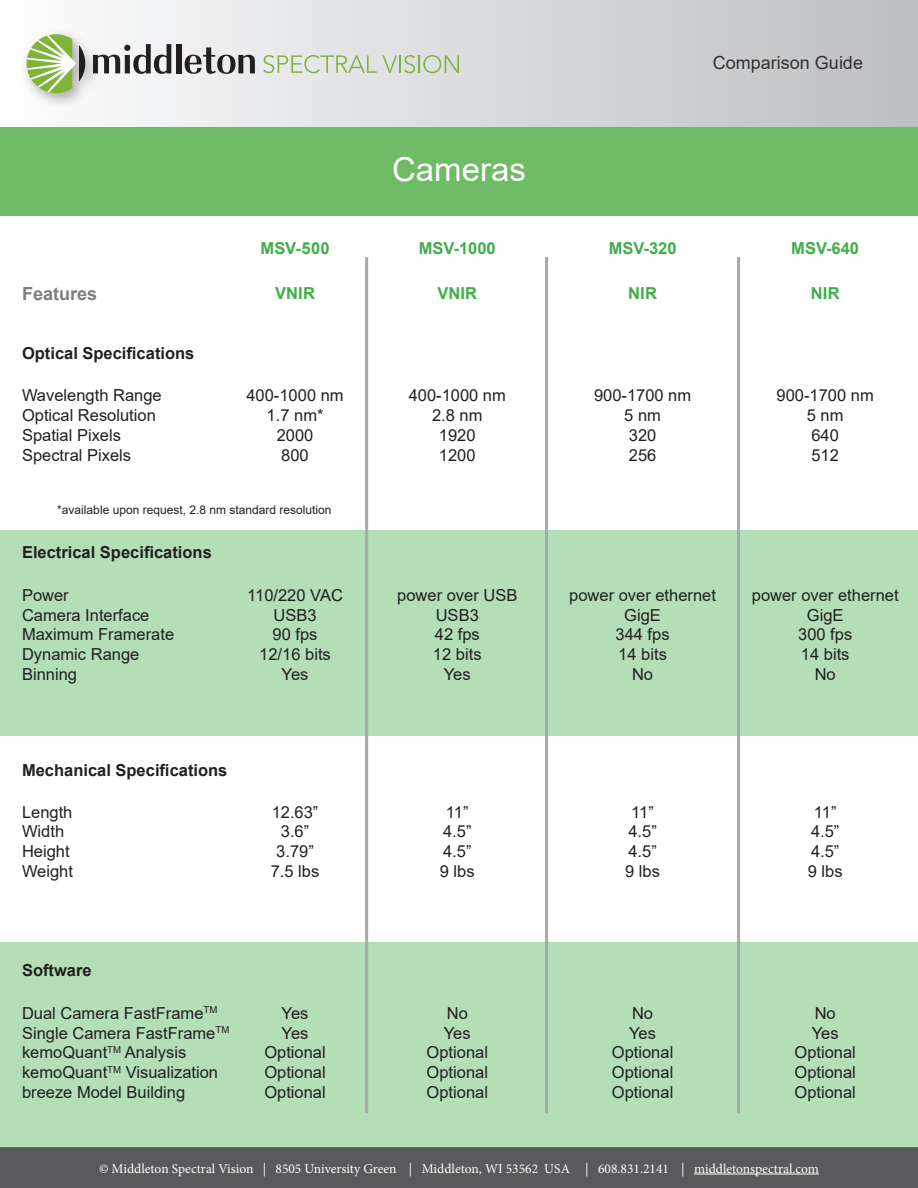
<style>
.page{position:relative;width:918px;height:1188px;background:#fff}
.page>*{position:absolute;margin:0;border:0;box-sizing:border-box;transform-origin:0 0}
.t1{font:33px "Arial";color:#fff}
.t2{font:18px "Arial";color:#333233}
.t3{font:700 18px "Arial";color:#7c7e81}
.t4{font:16.5px "Arial";color:#231f20}
.t5{font:700 16.5px "Arial";color:#231f20}
.t6{font:700 16.5px "Arial";color:#40ae49}
.t7{font:13.5px "Minion Pro";color:#fff}
.t8{font:12px "Arial";color:#231f20}
</style>
<div class="page">
<div style="left:0;top:1148px;width:918px;height:40px;background:#5a5a5d"></div>
<hr style="left:694px;top:1174px;width:125px;height:1px;background:#fff">
<div style="left:0;top:0;width:918px;height:127px;background:linear-gradient(to right,#fcfdfd,#bdbec1)"></div>
<div style="left:0;top:127px;width:918px;height:89px;background:#70bb68"></div>
<div style="left:21px;top:28px;width:80px;height:81px;background:#231f20;opacity:.35"></div>
<svg style="left:27px;top:34px;width:58px;height:59px"></svg>
<svg style="left:93px;top:44px;width:78px;height:30px"></svg>
<div style="left:176px;top:44px;width:5px;height:29px;background:#231f20"></div>
<svg style="left:185px;top:47px;width:70px;height:27px"></svg>
<svg style="left:263px;top:55px;width:196px;height:18px;background:#cad8bc"></svg>
<div style="left:0;top:530px;width:918px;height:206px;background:#b3deb6"></div>
<div style="left:0;top:942px;width:918px;height:206px;background:#b3deb6"></div>
<hr style="left:365px;top:257px;width:3px;height:856px;background:#a8a9ad">
<hr style="left:545px;top:257px;width:3px;height:856px;background:#a8a9ad">
<hr style="left:737px;top:257px;width:3px;height:856px;background:#a8a9ad">
<p class="t1" style="left:392px;top:147px;width:135px">Cameras</p>
<p class="t2" style="left:713px;top:51px;width:152px">Comparison Guide</p>
<p class="t3" style="left:22px;top:281px;width:77px">Features</p>
<p class="t5" style="left:22px;top:341px;width:174px">Optical Specifications</p>
<p class="t4" style="left:22px;top:384px;width:141px">Wavelength Range</p>
<p class="t4" style="left:22px;top:404px;width:135px">Optical Resolution</p>
<p class="t4" style="left:22px;top:424px;width:101px">Spatial Pixels</p>
<p class="t4" style="left:22px;top:443px;width:111px">Spectral Pixels</p>
<p class="t6" style="left:261px;top:236px;width:71px">MSV-500</p>
<p class="t6" style="left:419px;top:236px;width:79px">MSV-1000</p>
<p class="t6" style="left:609px;top:236px;width:69px">MSV-320</p>
<p class="t6" style="left:791px;top:236px;width:69px">MSV-640</p>
<p class="t6" style="left:275px;top:282px;width:41px">VNIR</p>
<p class="t6" style="left:437px;top:282px;width:41px">VNIR</p>
<p class="t6" style="left:628px;top:282px;width:30px">NIR</p>
<p class="t6" style="left:811px;top:282px;width:30px">NIR</p>
<p class="t4" style="left:246px;top:384px;width:99px">400-1000 nm</p>
<p class="t4" style="left:267px;top:404px;width:58px">1.7 nm*</p>
<p class="t4" style="left:277px;top:424px;width:38px">2000</p>
<p class="t4" style="left:281px;top:443px;width:29px">800</p>
<p class="t4" style="left:409px;top:384px;width:99px">400-1000 nm</p>
<p class="t4" style="left:432px;top:404px;width:52px">2.8 nm</p>
<p class="t4" style="left:439px;top:424px;width:38px">1920</p>
<p class="t4" style="left:439px;top:443px;width:38px">1200</p>
<p class="t4" style="left:594px;top:384px;width:99px">900-1700 nm</p>
<p class="t4" style="left:624px;top:404px;width:38px">5 nm</p>
<p class="t4" style="left:629px;top:424px;width:29px">320</p>
<p class="t4" style="left:629px;top:443px;width:29px">256</p>
<p class="t4" style="left:777px;top:384px;width:99px">900-1700 nm</p>
<p class="t4" style="left:807px;top:404px;width:38px">5 nm</p>
<p class="t4" style="left:811px;top:424px;width:29px">640</p>
<p class="t4" style="left:811px;top:443px;width:29px">512</p>
<p class="t8" style="left:57px;top:501px;width:276px">*available upon request, 2.8 nm standard resolution</p>
<p class="t5" style="left:22px;top:541px;width:191px">Electrical Specifications</p>
<p class="t4" style="left:22px;top:584px;width:48px">Power</p>
<p class="t4" style="left:22px;top:604px;width:129px">Camera Interface</p>
<p class="t4" style="left:22px;top:623px;width:154px">Maximum Framerate</p>
<p class="t4" style="left:22px;top:643px;width:119px">Dynamic Range</p>
<p class="t4" style="left:22px;top:663px;width:57px">Binning</p>
<p class="t4" style="left:247px;top:584px;width:97px">110/220 VAC</p>
<p class="t4" style="left:274px;top:604px;width:45px">USB3</p>
<p class="t4" style="left:273px;top:623px;width:46px">90 fps</p>
<p class="t4" style="left:259px;top:643px;width:73px">12/16 bits</p>
<p class="t4" style="left:282px;top:663px;width:28px">Yes</p>
<p class="t5" style="left:22px;top:758px;width:207px">Mechanical Specifications</p>
<p class="t4" style="left:22px;top:800px;width:52px">Length</p>
<p class="t4" style="left:22px;top:820px;width:44px">Width</p>
<p class="t4" style="left:22px;top:840px;width:49px">Height</p>
<p class="t4" style="left:22px;top:860px;width:53px">Weight</p>
<p class="t4" style="left:272px;top:800px;width:48px">12.63”</p>
<p class="t4" style="left:281px;top:820px;width:30px">3.6”</p>
<p class="t4" style="left:276px;top:840px;width:39px">3.79”</p>
<p class="t4" style="left:271px;top:860px;width:50px">7.5 lbs</p>
<p class="t5" style="left:22px;top:959px;width:71px">Software</p>
<p class="t4" style="left:22px;top:1002px;width:197px">Dual Camera FastFrame<sup>TM</sup></p>
<p class="t4" style="left:22px;top:1021px;width:209px">Single Camera FastFrame<sup>TM</sup></p>
<p class="t4" style="left:22px;top:1041px;width:166px">kemoQuant<sup>TM</sup> Analysis</p>
<p class="t4" style="left:22px;top:1061px;width:198px">kemoQuant<sup>TM</sup> Visualization</p>
<p class="t4" style="left:22px;top:1081px;width:165px">breeze Model Building</p>
<p class="t4" style="left:282px;top:1002px;width:28px">Yes</p>
<p class="t4" style="left:282px;top:1021px;width:28px">Yes</p>
<p class="t4" style="left:264px;top:1041px;width:63px">Optional</p>
<p class="t4" style="left:264px;top:1061px;width:63px">Optional</p>
<p class="t4" style="left:264px;top:1081px;width:63px">Optional</p>
<p class="t4" style="left:397px;top:584px;width:122px">power over USB</p>
<p class="t4" style="left:436px;top:604px;width:45px">USB3</p>
<p class="t4" style="left:435px;top:623px;width:46px">42 fps</p>
<p class="t4" style="left:433px;top:643px;width:50px">12 bits</p>
<p class="t4" style="left:444px;top:663px;width:28px">Yes</p>
<p class="t4" style="left:446px;top:800px;width:24px">11”</p>
<p class="t4" style="left:443px;top:820px;width:30px">4.5”</p>
<p class="t4" style="left:443px;top:840px;width:30px">4.5”</p>
<p class="t4" style="left:440px;top:860px;width:36px">9 lbs</p>
<p class="t4" style="left:447px;top:1002px;width:23px">No</p>
<p class="t4" style="left:444px;top:1021px;width:28px">Yes</p>
<p class="t4" style="left:427px;top:1041px;width:63px">Optional</p>
<p class="t4" style="left:427px;top:1061px;width:63px">Optional</p>
<p class="t4" style="left:427px;top:1081px;width:63px">Optional</p>
<p class="t4" style="left:569px;top:584px;width:148px">power over ethernet</p>
<p class="t4" style="left:624px;top:604px;width:38px">GigE</p>
<p class="t4" style="left:616px;top:623px;width:56px">344 fps</p>
<p class="t4" style="left:618px;top:643px;width:50px">14 bits</p>
<p class="t4" style="left:632px;top:663px;width:23px">No</p>
<p class="t4" style="left:752px;top:584px;width:148px">power over ethernet</p>
<p class="t4" style="left:807px;top:604px;width:38px">GigE</p>
<p class="t4" style="left:798px;top:623px;width:56px">300 fps</p>
<p class="t4" style="left:801px;top:643px;width:50px">14 bits</p>
<p class="t4" style="left:815px;top:663px;width:23px">No</p>
<p class="t4" style="left:631px;top:800px;width:24px">11”</p>
<p class="t4" style="left:628px;top:820px;width:30px">4.5”</p>
<p class="t4" style="left:628px;top:840px;width:30px">4.5”</p>
<p class="t4" style="left:625px;top:860px;width:36px">9 lbs</p>
<p class="t4" style="left:814px;top:800px;width:24px">11”</p>
<p class="t4" style="left:811px;top:820px;width:30px">4.5”</p>
<p class="t4" style="left:811px;top:840px;width:30px">4.5”</p>
<p class="t4" style="left:808px;top:860px;width:36px">9 lbs</p>
<p class="t4" style="left:632px;top:1002px;width:23px">No</p>
<p class="t4" style="left:629px;top:1021px;width:28px">Yes</p>
<p class="t4" style="left:612px;top:1041px;width:63px">Optional</p>
<p class="t4" style="left:612px;top:1061px;width:63px">Optional</p>
<p class="t4" style="left:612px;top:1081px;width:63px">Optional</p>
<p class="t4" style="left:815px;top:1002px;width:23px">No</p>
<p class="t4" style="left:812px;top:1021px;width:28px">Yes</p>
<p class="t4" style="left:795px;top:1041px;width:63px">Optional</p>
<p class="t4" style="left:795px;top:1061px;width:63px">Optional</p>
<p class="t4" style="left:795px;top:1081px;width:63px">Optional</p>
<p class="t7" style="left:99px;top:1159px;width:721px">© Middleton Spectral Vision | 8505 University Green | Middleton, WI 53562 USA | 608.831.2141 | middletonspectral.com</p>
</div>
